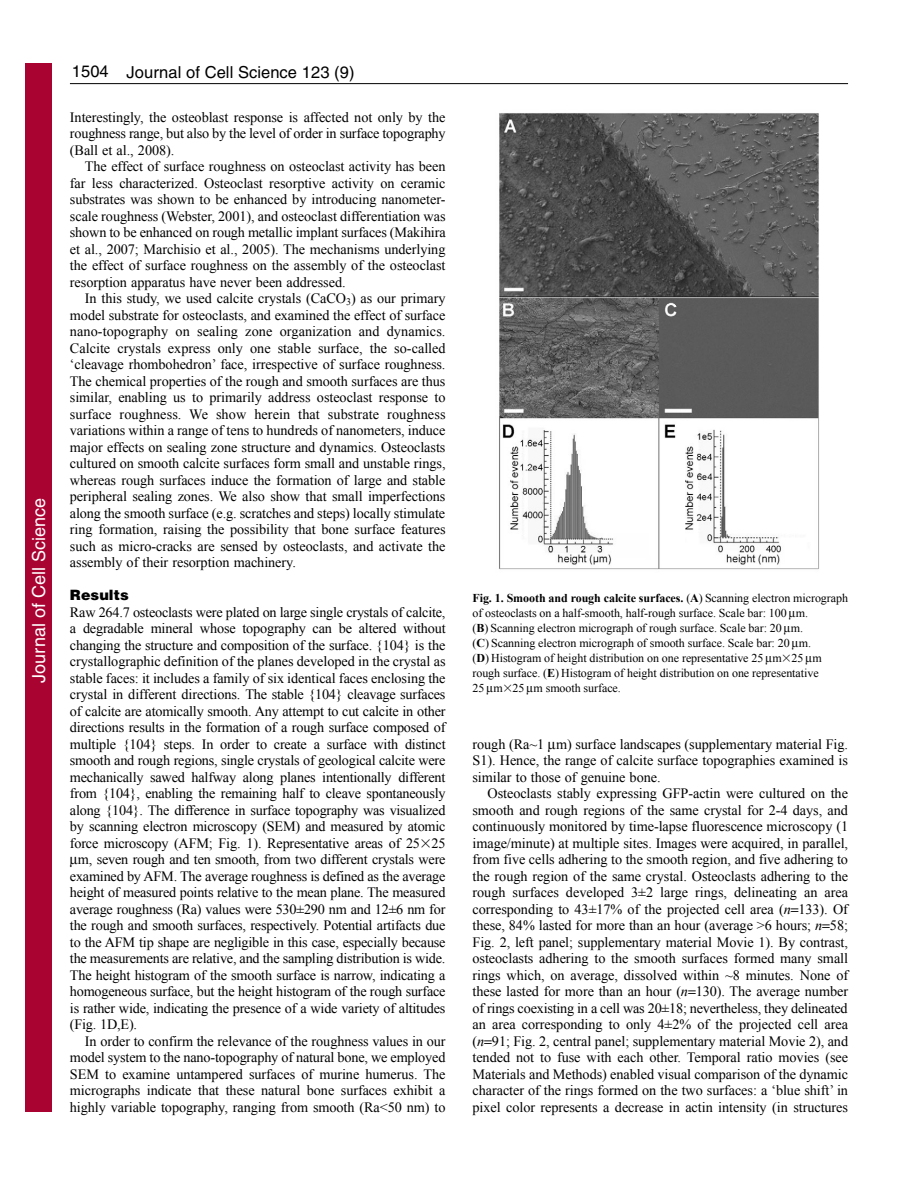
<style>
.page{position:relative;width:918px;height:1188px;background:#fff}
.page>*{position:absolute;margin:0;border:0;box-sizing:border-box;transform-origin:0 0}
.t1{font:18px "Helvetica";color:#fff}
.t2{font:16.5px "Helvetica";letter-spacing:.005em;color:#000}
.t3{font:14.25px/16.5px "Times New Roman";letter-spacing:-.015em;color:#000;text-align:justify}
.t4{font:900 14.25px "Helvetica";letter-spacing:.005em;color:#000}
.t5{font:12px/15px "Times New Roman";letter-spacing:-.005em;color:#000}
.s1{font-family:"Mathematical Pi One"}
.s2{font-weight:700}
.s3{font-style:italic}
</style>
<div class="page">
<hr style="left:70px;top:83px;width:778px;height:1px;background:#000">
<img style="left:499px;top:113px;width:320px;height:457px">
<div style="left:26px;top:64px;width:26px;height:1048px;background:#a90332"></div>
<p class="t1" style="left:28px;top:683px;width:186px;rotate:-90deg">Journal of Cell Science</p>
<p class="t2" style="left:72px;top:66px;width:284px">1504 Journal of Cell Science 123 (9)</p>
<p class="t3" style="left:70px;top:108px;width:377px">Interestingly, the osteoblast response is affected not only by the roughness range, but also by the level of order in surface topography (Ball et al., 2008).</p>
<p class="t3" style="left:70px;top:158px;width:377px;text-indent:15px">The effect of surface roughness on osteoclast activity has been far less characterized. Osteoclast resorptive activity on ceramic substrates was shown to be enhanced by introducing nanometer&shy;scale roughness (Webster, 2001), and osteoclast differentiation was shown to be enhanced on rough metallic implant surfaces (Makihira et al., 2007; Marchisio et al., 2005). The mechanisms underlying the effect of surface roughness on the assembly of the osteoclast resorption apparatus have never been addressed.</p>
<p class="t3" style="left:70px;top:290px;width:377px;text-indent:15px">In this study, we used calcite crystals (CaCO<sub>3</sub>) as our primary model substrate for osteoclasts, and examined the effect of surface nano-topography on sealing zone organization and dynamics.<br>Calcite crystals express only one stable surface, the so-called ‘cleavage rhombohedron’ face, irrespective of surface roughness.<br>The chemical properties of the rough and smooth surfaces are thus similar, enabling us to primarily address osteoclast response to surface roughness. We show herein that substrate roughness variations within a range of tens to hundreds of nanometers, induce major effects on sealing zone structure and dynamics. Osteoclasts cultured on smooth calcite surfaces form small and unstable rings, whereas rough surfaces induce the formation of large and stable peripheral sealing zones. We also show that small imperfections along the smooth surface (e.g. scratches and steps) locally stimulate ring formation, raising the possibility that bone surface features such as micro-cracks are sensed by osteoclasts, and activate the assembly of their resorption machinery.</p>
<p class="t4" style="left:70px;top:590px;width:60px">Results</p>
<p class="t3" style="left:70px;top:603px;width:377px">Raw 264.7 osteoclasts were plated on large single crystals of calcite,</p>
<p class="t3" style="left:70px;top:620px;width:377px">a degradable mineral whose topography can be altered without</p>
<p class="t3" style="left:70px;top:636px;width:377px">changing the structure and composition of the surface. {104} is the</p>
<p class="t3" style="left:70px;top:653px;width:377px">crystallographic definition of the planes developed in the crystal as</p>
<p class="t3" style="left:70px;top:669px;width:377px">stable faces: it includes a family of six identical faces enclosing the</p>
<p class="t3" style="left:70px;top:686px;width:377px">crystal in different directions. The stable {104} cleavage surfaces</p>
<p class="t3" style="left:70px;top:702px;width:377px">of calcite are atomically smooth. Any attempt to cut calcite in other</p>
<p class="t3" style="left:70px;top:719px;width:377px">directions results in the formation of a rough surface composed of</p>
<p class="t3" style="left:70px;top:735px;width:377px">multiple {104} steps. In order to create a surface with distinct</p>
<p class="t3" style="left:70px;top:752px;width:377px">smooth and rough regions, single crystals of geological calcite were</p>
<p class="t3" style="left:70px;top:768px;width:377px">mechanically sawed halfway along planes intentionally different</p>
<p class="t3" style="left:70px;top:785px;width:377px">from {104}, enabling the remaining half to cleave spontaneously</p>
<p class="t3" style="left:70px;top:801px;width:377px">along {104}. The difference in surface topography was visualized</p>
<p class="t3" style="left:70px;top:818px;width:377px">by scanning electron microscopy (SEM) and measured by atomic</p>
<p class="t3" style="left:70px;top:834px;width:377px">force microscopy (AFM; Fig. 1). Representative areas of 25<span class="s1">-</span>25</p>
<p class="t3" style="left:78px;top:851px;width:369px">m, seven rough and ten smooth, from two different crystals were</p>
<p class="t3" style="left:70px;top:867px;width:377px">examined by AFM. The average roughness is defined as the average</p>
<p class="t3" style="left:70px;top:884px;width:377px">height of measured points relative to the mean plane. The measured</p>
<p class="t3" style="left:70px;top:900px;width:377px">average roughness (Ra) values were 530±290 nm and 12±6 nm for</p>
<p class="t3" style="left:70px;top:917px;width:377px">the rough and smooth surfaces, respectively. Potential artifacts due</p>
<p class="t3" style="left:70px;top:933px;width:377px">to the AFM tip shape are negligible in this case, especially because</p>
<p class="t3" style="left:70px;top:950px;width:377px">the measurements are relative, and the sampling distribution is wide.</p>
<p class="t3" style="left:70px;top:967px;width:377px">The height histogram of the smooth surface is narrow, indicating a</p>
<p class="t3" style="left:70px;top:983px;width:377px">homogeneous surface, but the height histogram of the rough surface</p>
<p class="t3" style="left:70px;top:1000px;width:377px">is rather wide, indicating the presence of a wide variety of altitudes</p>
<p class="t3" style="left:70px;top:1016px;width:69px">(Fig. 1D,E).</p>
<p class="t3" style="left:85px;top:1033px;width:362px">In order to confirm the relevance of the roughness values in our</p>
<p class="t3" style="left:70px;top:1049px;width:377px">model system to the nano-topography of natural bone, we employed</p>
<p class="t3" style="left:70px;top:1066px;width:377px">SEM to examine untampered surfaces of murine humerus. The</p>
<p class="t3" style="left:70px;top:1082px;width:377px">micrographs indicate that these natural bone surfaces exhibit a</p>
<p class="t3" style="left:70px;top:1099px;width:377px">highly variable topography, ranging from smooth (Ra&lt;50 nm) to</p>
<p class="t5" style="left:472px;top:590px;width:377px"><span class="s2">Fig. 1. Smooth and rough calcite surfaces.</span> (<span class="s2">A</span>) Scanning electron micrograph of osteoclasts on a half-smooth, half-rough surface. Scale bar: 100 m.<br>(<span class="s2">B</span>) Scanning electron micrograph of rough surface. Scale bar: 20 m.<br>(<span class="s2">C</span>) Scanning electron micrograph of smooth surface. Scale bar: 20 m.<br>(<span class="s2">D</span>) Histogram of height distribution on one representative 25 m<span class="s1">-</span>25 m rough surface. (<span class="s2">E</span>) Histogram of height distribution on one representative<br>25 m<span class="s1">-</span>25 m smooth surface.</p>
<p class="t3" style="left:473px;top:736px;width:377px">rough (Ra~1 m) surface landscapes (supplementary material Fig.<br>S1). Hence, the range of calcite surface topographies examined is similar to those of genuine bone.</p>
<p class="t3" style="left:473px;top:785px;width:377px;text-indent:15px">Osteoclasts stably expressing GFP-actin were cultured on the smooth and rough regions of the same crystal for 2-4 days, and continuously monitored by time-lapse fluorescence microscopy (1 image/minute) at multiple sites. Images were acquired, in parallel, from five cells adhering to the smooth region, and five adhering to the rough region of the same crystal. Osteoclasts adhering to the rough surfaces developed 3±2 large rings, delineating an area corresponding to 43±17% of the projected cell area (<span class="s3">n</span> 133). Of these, 84% lasted for more than an hour (average &gt;6 hours; <span class="s3">n</span> 58; Fig. 2, left panel; supplementary material Movie 1). By contrast, osteoclasts adhering to the smooth surfaces formed many small rings which, on average, dissolved within ~8 minutes. None of these lasted for more than an hour (<span class="s3">n</span> 130). The average number of rings coexisting in a cell was 20±18; nevertheless, they delineated an area corresponding to only 4±2% of the projected cell area (<span class="s3">n</span> 91; Fig. 2, central panel; supplementary material Movie 2), and tended not to fuse with each other. Temporal ratio movies (see Materials and Methods) enabled visual comparison of the dynamic character of the rings formed on the two surfaces: a ‘blue shift’ in pixel color represents a decrease in actin intensity (in structures</p>
</div>
